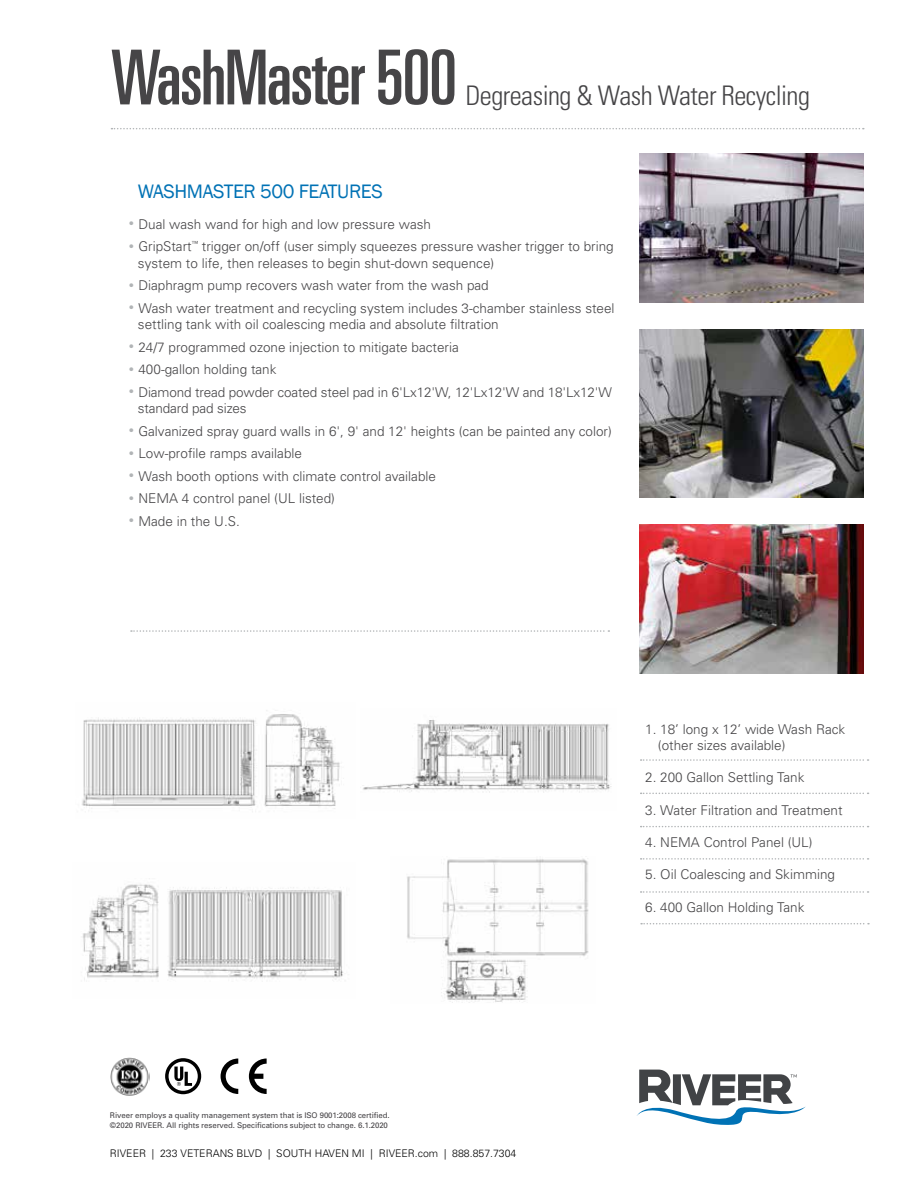
<style>
.page{position:relative;width:918px;height:1188px;background:#fff}
.page>*{position:absolute;margin:0;border:0;box-sizing:border-box;transform-origin:0 0}
.t1{font:ultra-condensed 75.9px "Univers LT Std";letter-spacing:-.02em;color:#464547}
.t2{font:300 condensed 27px "Univers";letter-spacing:-.02em;color:#464547}
.t3{font:20.1px "Franklin Gothic";letter-spacing:-.02em;color:#0072b5}
.t4{font:300 13.5px/16.5px "Univers";color:#464547}
.t5{font:300 10.5px "Univers";color:#000}
.t6{font:7.8px/10.5px "Univers";letter-spacing:-.01em;color:#444245}
.s1{font-size:10.5px;color:#b1b4b6}
</style>
<div class="page">
<svg style="left:111px;top:128px;width:753px;height:1px"></svg>
<svg style="left:131px;top:630px;width:478px;height:2px"></svg>
<svg style="left:641px;top:826px;width:228px;height:1px"></svg>
<svg style="left:641px;top:858px;width:228px;height:2px"></svg>
<svg style="left:641px;top:891px;width:228px;height:2px"></svg>
<svg style="left:641px;top:923px;width:228px;height:1px"></svg>
<svg style="left:641px;top:759px;width:228px;height:2px"></svg>
<svg style="left:641px;top:793px;width:228px;height:1px"></svg>
<img style="left:111px;top:1057px;width:38px;height:39px">
<svg style="left:165px;top:1058px;width:36px;height:36px"></svg>
<svg style="left:221px;top:1059px;width:17px;height:35px"></svg>
<svg style="left:249px;top:1059px;width:18px;height:35px"></svg>
<svg style="left:637px;top:1070px;width:168px;height:55px"></svg>
<img style="left:640px;top:330px;width:224px;height:167px">
<img style="left:640px;top:153px;width:224px;height:149px">
<img style="left:640px;top:525px;width:224px;height:149px">
<img style="left:82px;top:710px;width:258px;height:102px">
<img style="left:82px;top:878px;width:261px;height:102px">
<img style="left:362px;top:719px;width:250px;height:74px">
<img style="left:407px;top:858px;width:182px;height:145px">
<h1 class="t1" style="left:111px;top:34px;width:348px">WashMaster 500</h1>
<h2 class="t2" style="left:465px;top:79px;width:346px">Degreasing &amp; Wash Water Recycling</h2>
<h3 class="t3" style="left:138px;top:178px;width:247px">WASHMASTER 500 FEATURES</h3>
<p class="t4" style="left:129px;top:216px;width:304px"><span class="s1">•</span> Dual wash wand for high and low pressure wash</p>
<p class="t4" style="left:138px;top:238px;width:477px;text-indent:-9px"><span class="s1">•</span> GripStart<sup>™</sup> trigger on/off (user simply squeezes pressure washer trigger to bring system to life, then releases to begin shut-down sequence)</p>
<p class="t4" style="left:129px;top:277px;width:361px"><span class="s1">•</span> Diaphragm pump recovers wash water from the wash pad</p>
<p class="t4" style="left:138px;top:300px;width:478px;text-indent:-9px"><span class="s1">•</span> Wash water treatment and recycling system includes 3-chamber stainless steel settling tank with oil coalescing media and absolute filtration</p>
<p class="t4" style="left:129px;top:339px;width:331px"><span class="s1">•</span> 24/7 programmed ozone injection to mitigate bacteria</p>
<p class="t4" style="left:129px;top:361px;width:149px"><span class="s1">•</span> 400-gallon holding tank</p>
<p class="t4" style="left:138px;top:384px;width:476px;text-indent:-9px"><span class="s1">•</span> Diamond tread powder coated steel pad in 6'Lx12'W, 12'Lx12'W and 18'Lx12'W standard pad sizes</p>
<p class="t4" style="left:129px;top:423px;width:484px"><span class="s1">•</span> Galvanized spray guard walls in 6', 9' and 12' heights (can be painted any color)</p>
<p class="t4" style="left:129px;top:445px;width:175px"><span class="s1">•</span> Low-profile ramps available</p>
<p class="t4" style="left:129px;top:468px;width:309px"><span class="s1">•</span> Wash booth options with climate control available</p>
<p class="t4" style="left:129px;top:490px;width:208px"><span class="s1">•</span> NEMA 4 control panel (UL listed)</p>
<p class="t4" style="left:129px;top:513px;width:112px"><span class="s1">•</span> Made in the U.S.</p>
<p class="t6" style="left:110px;top:1110px;width:281px">Riveer employs a quality management system that is ISO 9001:2008 certified. ©2020 RIVEER. All rights reserved. Specifications subject to change. 6.1.2020</p>
<p class="t5" style="left:110px;top:1147px;width:408px">RIVEER | 233 VETERANS BLVD | SOUTH HAVEN MI | RIVEER.com | 888.857.7304</p>
<p class="t4" style="left:658px;top:721px;width:189px;text-indent:-13px">1. 18’ long x 12’ wide Wash Rack (other sizes available)</p>
<p class="t4" style="left:645px;top:769px;width:161px">2. 200 Gallon Settling Tank</p>
<p class="t4" style="left:645px;top:802px;width:199px">3. Water Filtration and Treatment</p>
<p class="t4" style="left:645px;top:834px;width:169px">4. NEMA Control Panel (UL)</p>
<p class="t4" style="left:645px;top:866px;width:191px">5. Oil Coalescing and Skimming</p>
<p class="t4" style="left:645px;top:899px;width:161px">6. 400 Gallon Holding Tank</p>
</div>
